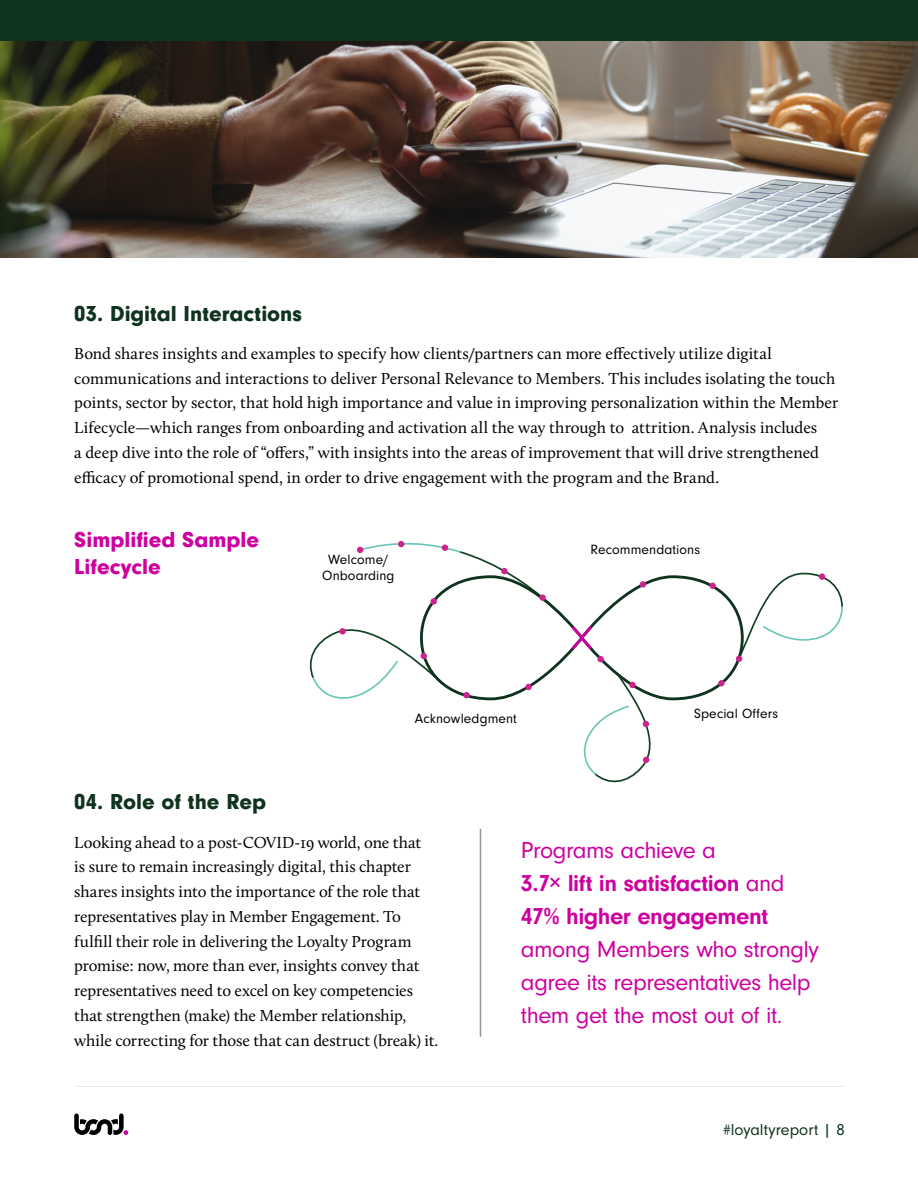
<style>
.page{position:relative;width:918px;height:1188px;background:#fff}
.page>*{position:absolute;margin:0;border:0;box-sizing:border-box;transform-origin:0 0}
.t1{font:24px/33px "Neuzeit Gro";letter-spacing:-.02em;color:#ce009f}
.t2{font:700 24px/33px "Neuzeit Gro";letter-spacing:-.015em;color:#ce009f}
.t3{font:900 22.5px "Neuzeit Gro";color:#0f331e}
.t4{font:900 22.5px/27px "Neuzeit Gro";color:#ce009f}
.t5{font:16.5px/24.8px "Calluna";letter-spacing:-.005em;color:#000}
.t6{font:16.5px "Neuzeit Gro";color:#0f331e}
.t7{font:13.95px/16.6px "Neuzeit Gro";letter-spacing:.005em;color:#000;text-align:center}
.s1{font-weight:400}
.s2{font-weight:900}
</style>
<div class="page">
<div style="left:0;top:0;width:918px;height:216px;background:#0f331e"></div>
<svg style="left:309px;top:540px;width:534px;height:243px"></svg>
<div style="left:431px;top:598px;width:6px;height:7px;background:#cb248d;border-radius:50%"></div>
<div style="left:339px;top:628px;width:7px;height:7px;background:#cb248d;border-radius:50%"></div>
<hr style="left:480px;top:829px;width:1px;height:208px;background:#939598">
<img style="left:0;top:41px;width:918px;height:216px">
<hr style="left:75px;top:1086px;width:770px;height:1px;background:#e1e9e3">
<svg style="left:74px;top:1113px;width:54px;height:22px"></svg>
<h2 class="t3" style="left:74px;top:300px;width:229px">03. Digital Interactions</h2>
<p class="t5" style="left:74px;top:341px;width:765px">Bond shares insights and examples to specify how clients/partners can more effectively utilize digital communications and interactions to deliver Personal Relevance to Members. This includes isolating the touch points, sector by sector, that hold high importance and value in improving personalization within the Member Lifecycle—which ranges from onboarding and activation all the way through to attrition. Analysis includes<br>a deep dive into the role of “offers,” with insights into the areas of improvement that will drive strengthened efficacy of promotional spend, in order to drive engagement with the program and the Brand.</p>
<h2 class="t4" style="left:74px;top:526px;width:186px">Simplified Sample<br>Lifecycle</h2>
<p class="t7" style="left:322px;top:551px;width:74px">Welcome/<br>Onboarding</p>
<p class="t7" style="left:415px;top:711px;width:103px">Acknowledgment</p>
<p class="t7" style="left:591px;top:542px;width:111px">Recommendations</p>
<p class="t7" style="left:694px;top:705px;width:85px">Special Offers</p>
<h2 class="t3" style="left:74px;top:789px;width:193px">04. Role of the Rep</h2>
<p class="t5" style="left:74px;top:830px;width:366px">Looking ahead to a post-COVID-19 world, one that<br>is sure to remain increasingly digital, this chapter shares insights into the importance of the role that representatives play in Member Engagement. To fulfill their role in delivering the Loyalty Program promise: now, more than ever, insights convey that representatives need to excel on key competencies that strengthen (make) the Member relationship, while correcting for those that can destruct (break) it.</p>
<h1 class="t2" style="left:521px;top:834px;width:265px"><span class="s1">Programs achieve a<br></span>3.7<span class="s2">×</span> lift in satisfaction <span class="s1">and<br></span>47% higher engagement</h1>
<h1 class="t1" style="left:521px;top:933px;width:300px">among Members who strongly agree its representatives help them get the most out of it.</h1>
<p class="t6" style="left:723px;top:1121px;width:123px">#loyaltyreport | 8</p>
</div>
